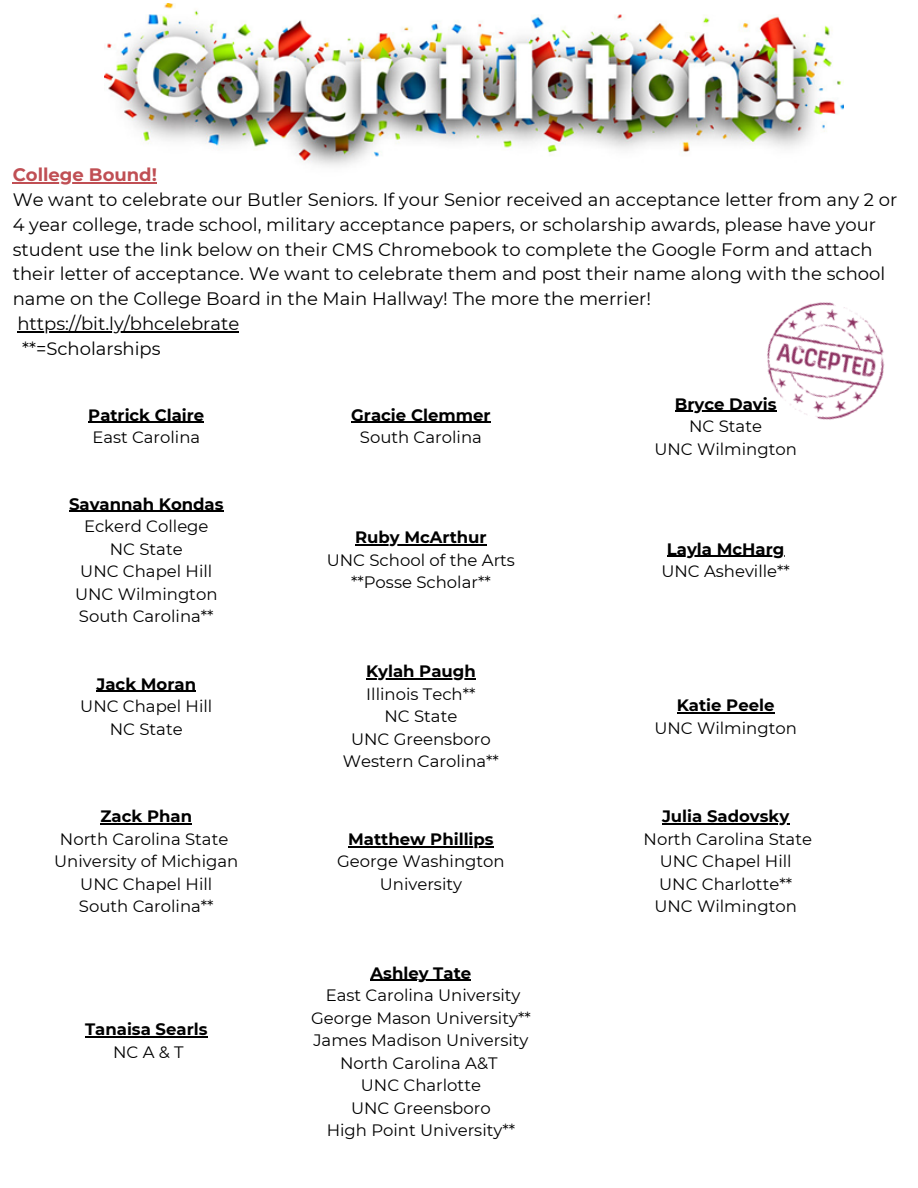
<style>
.page{position:relative;width:918px;height:1188px;background:#fff}
.page>*{position:absolute;margin:0;border:0;box-sizing:border-box;transform-origin:0 0}
.t1{font:18px/24.8px "Montserrat";color:#000}
.t2{font:16.5px/22.5px "Montserrat";color:#000;text-align:center}
.t3{font:700 16.5px "Montserrat";color:#000}
.s1{font-weight:700;color:#c04f54}
</style>
<div class="page">
<img style="left:104px;top:3px;width:740px;height:163px">
<img style="left:726px;top:302px;width:159px;height:118px">
<hr style="left:88px;top:422px;width:116px;height:1px;background:#000">
<hr style="left:351px;top:422px;width:140px;height:1px;background:#000">
<hr style="left:675px;top:411px;width:102px;height:1px;background:#000">
<hr style="left:69px;top:511px;width:155px;height:1px;background:#000">
<hr style="left:355px;top:545px;width:132px;height:1px;background:#000">
<hr style="left:667px;top:556px;width:117px;height:1px;background:#000">
<hr style="left:97px;top:691px;width:99px;height:1px;background:#000">
<hr style="left:366px;top:678px;width:110px;height:2px;background:#000">
<hr style="left:677px;top:712px;width:98px;height:1px;background:#000">
<hr style="left:101px;top:824px;width:91px;height:1px;background:#000">
<hr style="left:348px;top:846px;width:146px;height:1px;background:#000">
<hr style="left:662px;top:824px;width:127px;height:1px;background:#000">
<hr style="left:85px;top:1036px;width:123px;height:1px;background:#000">
<hr style="left:371px;top:980px;width:100px;height:1px;background:#000">
<hr style="left:13px;top:183px;width:144px;height:1px;background:#c04f54">
<hr style="left:17px;top:331px;width:222px;height:1px;background:#000">
<p class="t1" style="left:13px;top:163px;width:886px"><span class="s1">College Bound!<br></span>We want to celebrate our Butler Seniors. If your Senior received an acceptance letter from any 2 or 4 year college, trade school, military acceptance papers, or scholarship awards, please have your student use the link below on their CMS Chromebook to complete the Google Form and attach their letter of acceptance. We want to celebrate them and post their name along with the school name on the College Board in the Main Hallway! The more the merrier!</p>
<p class="t1" style="left:17px;top:311px;width:223px">https://bit.ly/bhcelebrate **=Scholarships</p>
<p class="t3" style="left:88px;top:405px;width:117px">Patrick Claire</p>
<h1 class="t2" style="left:92px;top:426px;width:109px">East Carolina</h1>
<p class="t3" style="left:69px;top:494px;width:156px">Savannah Kondas</p>
<p class="t2" style="left:84px;top:515px;width:126px">Eckerd College</p>
<p class="t2" style="left:110px;top:537px;width:74px">NC State</p>
<p class="t2" style="left:80px;top:560px;width:133px">UNC Chapel Hill</p>
<p class="t2" style="left:75px;top:582px;width:144px">UNC Wilmington</p>
<p class="t2" style="left:79px;top:605px;width:136px">South Carolina**</p>
<p class="t3" style="left:97px;top:674px;width:101px">Jack Moran</p>
<p class="t2" style="left:80px;top:695px;width:133px">UNC Chapel Hill</p>
<p class="t2" style="left:110px;top:717px;width:74px">NC State</p>
<p class="t3" style="left:101px;top:806px;width:93px">Zack Phan</p>
<p class="t2" style="left:60px;top:828px;width:170px">North Carolina State</p>
<p class="t2" style="left:54px;top:850px;width:186px">University of Michigan</p>
<p class="t2" style="left:80px;top:873px;width:133px">UNC Chapel Hill</p>
<p class="t2" style="left:79px;top:895px;width:136px">South Carolina**</p>
<p class="t3" style="left:85px;top:1019px;width:124px">Tanaisa Searls</p>
<p class="t2" style="left:113px;top:1040px;width:72px">NCA&amp;T</p>
<p class="t3" style="left:351px;top:405px;width:141px">Gracie Clemmer</p>
<p class="t2" style="left:360px;top:426px;width:124px">South Carolina</p>
<p class="t3" style="left:355px;top:527px;width:133px">Ruby McArthur</p>
<p class="t2" style="left:327px;top:549px;width:190px">UNC School of the Arts</p>
<p class="t2" style="left:351px;top:571px;width:141px">**Posse Scholar**</p>
<p class="t3" style="left:366px;top:661px;width:111px">Kylah Paugh</p>
<p class="t2" style="left:366px;top:683px;width:111px">Illinois Tech**</p>
<p class="t2" style="left:385px;top:705px;width:74px">NC State</p>
<p class="t2" style="left:351px;top:728px;width:141px">UNC Greensboro</p>
<p class="t2" style="left:343px;top:750px;width:158px">Western Carolina**</p>
<p class="t3" style="left:348px;top:829px;width:147px">Matthew Phillips</p>
<p class="t2" style="left:337px;top:850px;width:169px">George Washington<br>University</p>
<p class="t3" style="left:371px;top:963px;width:102px">Ashley Tate</p>
<p class="t2" style="left:326px;top:984px;width:196px">East Carolina University</p>
<p class="t2" style="left:311px;top:1007px;width:221px">George Mason University**</p>
<p class="t2" style="left:313px;top:1029px;width:217px">James Madison University</p>
<p class="t2" style="left:340px;top:1052px;width:159px">North Carolina A&amp;T</p>
<p class="t2" style="left:361px;top:1074px;width:122px">UNC Charlotte</p>
<p class="t2" style="left:351px;top:1097px;width:141px">UNC Greensboro</p>
<p class="t2" style="left:327px;top:1119px;width:190px">High Point University**</p>
<p class="t3" style="left:675px;top:394px;width:103px">Bryce Davis</p>
<p class="t2" style="left:689px;top:415px;width:74px">NC State</p>
<p class="t2" style="left:654px;top:437px;width:144px">UNC Wilmington</p>
<p class="t3" style="left:667px;top:539px;width:119px">Layla McHarg</p>
<p class="t2" style="left:661px;top:560px;width:130px">UNC Asheville**</p>
<p class="t3" style="left:677px;top:695px;width:99px">Katie Peele</p>
<p class="t2" style="left:654px;top:716px;width:144px">UNC Wilmington</p>
<p class="t3" style="left:662px;top:806px;width:129px">Julia Sadovsky</p>
<p class="t2" style="left:644px;top:828px;width:170px">North Carolina State</p>
<p class="t2" style="left:660px;top:850px;width:133px">UNC Chapel Hill</p>
<p class="t2" style="left:659px;top:873px;width:134px">UNC Charlotte**</p>
<p class="t2" style="left:654px;top:895px;width:144px">UNC Wilmington</p>
</div>
